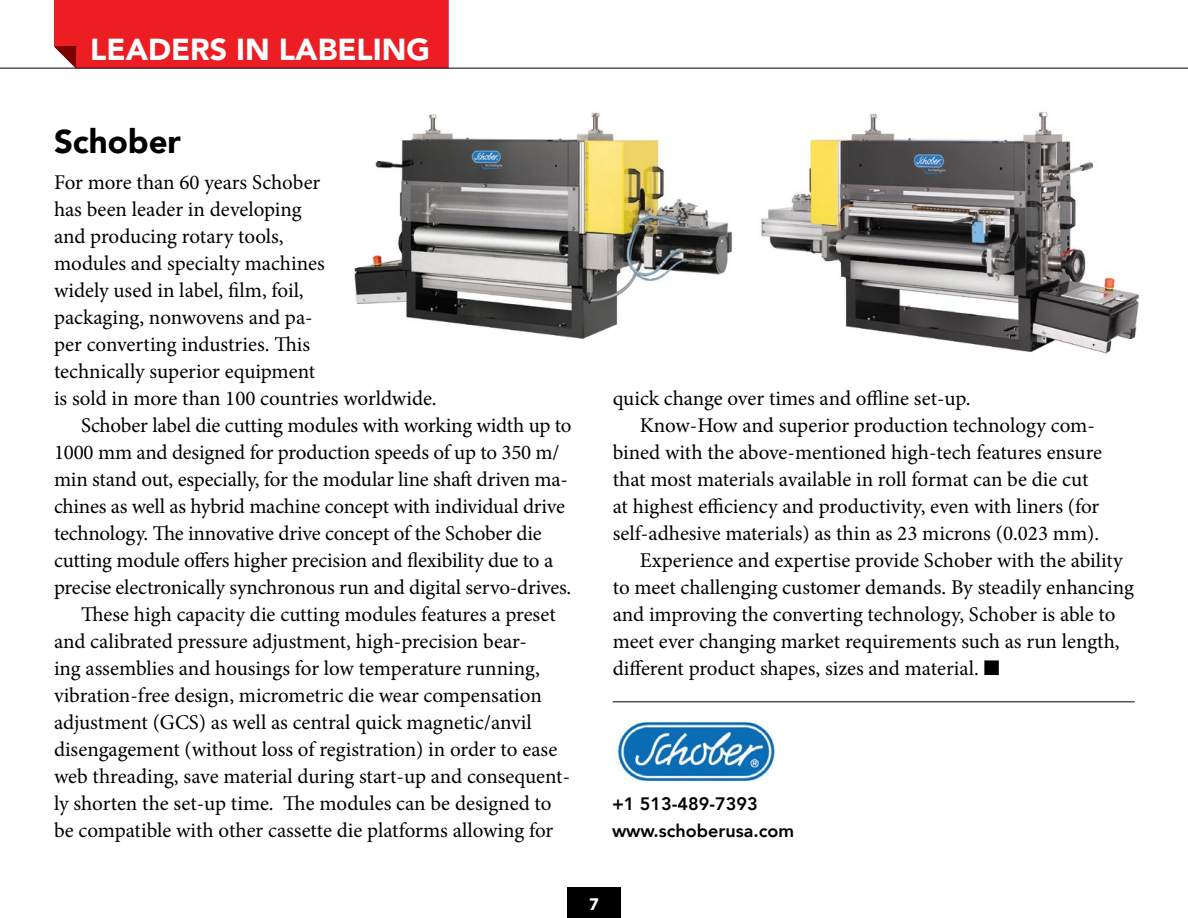
<style>
.page{position:relative;width:1188px;height:918px;background:#fff}
.page>*{position:absolute;margin:0;border:0;box-sizing:border-box;transform-origin:0 0}
.t1{font:900 33px "Avenir";color:#000}
.t2{font:900 30.3px "Avenir";color:#fff}
.t3{font:21px "Minion Pro";letter-spacing:-.005em;color:#000}
.t4{font:800 18px/27px "Avenir";color:#000}
.t5{font:700 18px "Myriad Pro";color:#fff}
</style>
<div class="page">
<div style="left:567px;top:887px;width:54px;height:31px;background:#000"></div>
<div style="left:54px;top:0;width:395px;height:68px;background:#ed1d24"></div>
<hr style="left:0;top:68px;width:1188px;height:1px;background:#000">
<img style="left:617px;top:721px;width:158px;height:61px">
<img style="left:354px;top:112px;width:379px;height:227px">
<img style="left:761px;top:112px;width:379px;height:242px">
<hr style="left:613px;top:702px;width:522px;height:1px;background:#000">
<h2 class="t2" style="left:90px;top:24px;width:341px">LEADERS IN LABELING</h2>
<h1 class="t1" style="left:54px;top:113px;width:129px">Schober</h1>
<p class="t3" style="left:54px;top:168px;width:268px">For more than 60 years Schober</p>
<p class="t3" style="left:54px;top:195px;width:249px">has been leader in developing</p>
<p class="t3" style="left:54px;top:222px;width:231px">and producing rotary tools,</p>
<p class="t3" style="left:54px;top:249px;width:272px">modules and specialty machines</p>
<p class="t3" style="left:54px;top:276px;width:251px">widely used in label, film, foil,</p>
<p class="t3" style="left:54px;top:303px;width:260px">packaging, nonwovens and pa-</p>
<p class="t3" style="left:54px;top:330px;width:258px">per converting industries. This</p>
<p class="t3" style="left:54px;top:357px;width:263px">technically superior equipment</p>
<p class="t3" style="left:54px;top:384px;width:384px">is sold in more than 100 countries worldwide.</p>
<p class="t3" style="left:81px;top:411px;width:492px">Schober label die cutting modules with working width up to</p>
<p class="t3" style="left:54px;top:438px;width:507px">1000 mm and designed for production speeds of up to 350 m/</p>
<p class="t3" style="left:54px;top:465px;width:516px">min stand out, especially, for the modular line shaft driven ma-</p>
<p class="t3" style="left:54px;top:492px;width:513px">chines as well as hybrid machine concept with individual drive</p>
<p class="t3" style="left:54px;top:519px;width:489px">technology. The innovative drive concept of the Schober die</p>
<p class="t3" style="left:54px;top:546px;width:501px">cutting module offers higher precision and flexibility due to a</p>
<p class="t3" style="left:54px;top:573px;width:519px">precise electronically synchronous run and digital servo-drives.</p>
<p class="t3" style="left:81px;top:600px;width:476px">These high capacity die cutting modules features a preset</p>
<p class="t3" style="left:54px;top:627px;width:474px">and calibrated pressure adjustment, high-precision bear-</p>
<p class="t3" style="left:54px;top:654px;width:487px">ing assemblies and housings for low temperature running,</p>
<p class="t3" style="left:54px;top:681px;width:489px">vibration-free design, micrometric die wear compensation</p>
<p class="t3" style="left:54px;top:708px;width:479px">adjustment (GCS) as well as central quick magnetic/anvil</p>
<p class="t3" style="left:54px;top:735px;width:505px">disengagement (without loss of registration) in order to ease</p>
<p class="t3" style="left:54px;top:762px;width:518px">web threading, save material during start-up and consequent-</p>
<p class="t3" style="left:54px;top:789px;width:499px">ly shorten the set-up time. The modules can be designed to</p>
<p class="t3" style="left:54px;top:816px;width:501px">be compatible with other cassette die platforms allowing for</p>
<p class="t3" style="left:613px;top:384px;width:359px">quick change over times and offline set-up.</p>
<p class="t3" style="left:640px;top:411px;width:457px">Know-How and superior production technology com-</p>
<p class="t3" style="left:613px;top:438px;width:491px">bined with the above-mentioned high-tech features ensure</p>
<p class="t3" style="left:613px;top:465px;width:477px">that most materials available in roll format can be die cut</p>
<p class="t3" style="left:613px;top:492px;width:488px">at highest efficiency and productivity, even with liners (for</p>
<p class="t3" style="left:613px;top:519px;width:488px">self-adhesive materials) as thin as 23 microns (0.023 mm).</p>
<p class="t3" style="left:640px;top:546px;width:484px">Experience and expertise provide Schober with the ability</p>
<p class="t3" style="left:613px;top:573px;width:523px">to meet challenging customer demands. By steadily enhancing</p>
<p class="t3" style="left:613px;top:600px;width:504px">and improving the converting technology, Schober is able to</p>
<p class="t3" style="left:613px;top:627px;width:509px">meet ever changing market requirements such as run length,</p>
<p class="t3" style="left:613px;top:654px;width:388px">different product shapes, sizes and material. ■</p>
<p class="t4" style="left:612px;top:790px;width:184px">+1 513-489-7393 www.schoberusa.com</p>
<p class="t5" style="left:589px;top:892px;width:11px">7</p>
</div>
